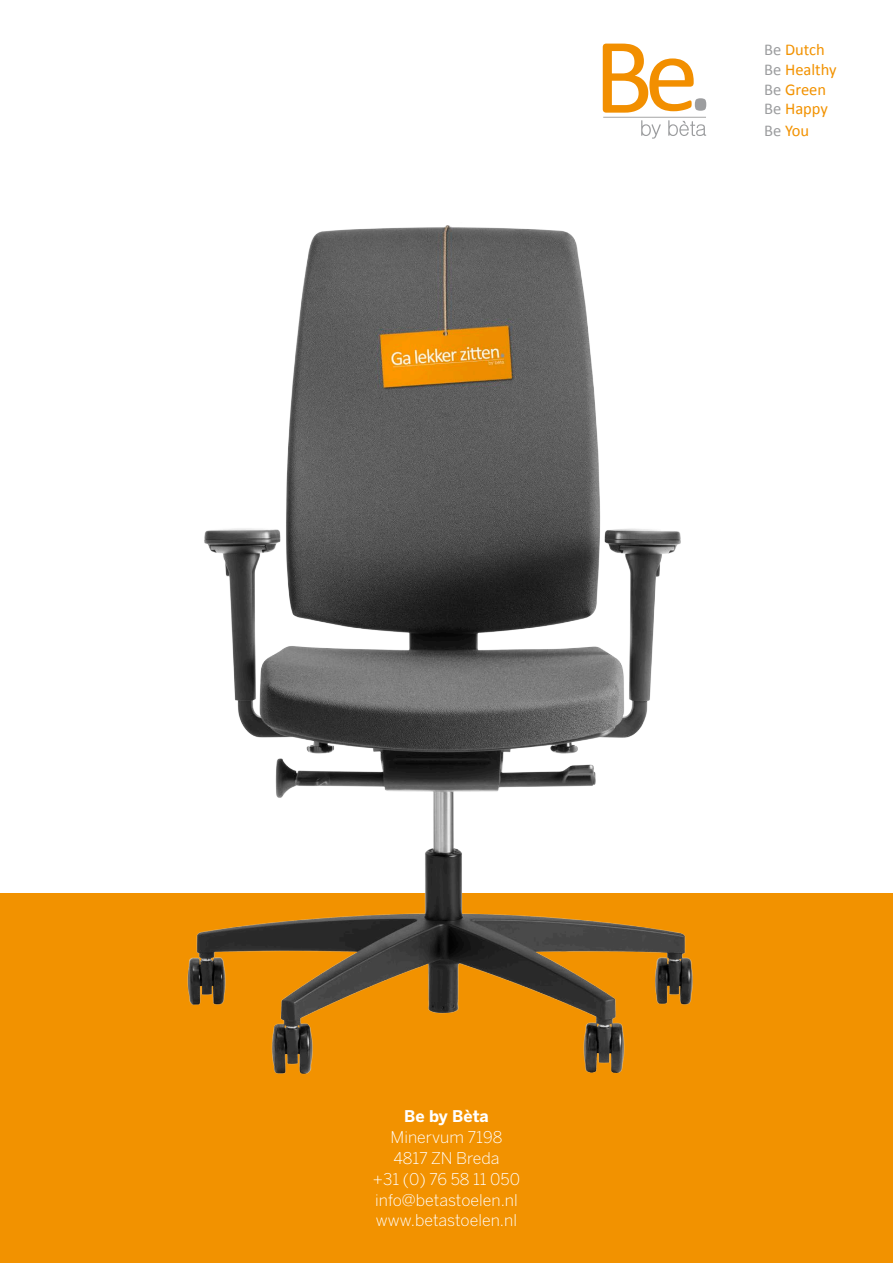
<style>
.page{position:relative;width:893px;height:1263px;background:#fff}
.page>*{position:absolute;margin:0;border:0;box-sizing:border-box;transform-origin:0 0}
.t1{font:16.5px "Calibri";color:#f29200}
.t2{font:300 16.05px "Benton Sans";color:#fff}
.t3{font:700 16.05px "Benton Sans";color:#fff}
.s1{color:#9c9d9f}
</style>
<div class="page">
<div style="left:0;top:893px;width:893px;height:370px;background:#f29200"></div>
<svg style="left:603px;top:44px;width:103px;height:69px"></svg>
<svg style="left:641px;top:120px;width:20px;height:19px"></svg>
<svg style="left:668px;top:120px;width:38px;height:16px"></svg>
<hr style="left:603px;top:117px;width:103px;height:1px;background:#b2b2b2">
<img style="left:187px;top:225px;width:506px;height:849px">
<p class="t1" style="left:764px;top:39px;width:62px"><span class="s1">Be</span> Dutch</p>
<p class="t1" style="left:764px;top:59px;width:74px"><span class="s1">Be</span> Healthy</p>
<p class="t1" style="left:764px;top:79px;width:63px"><span class="s1">Be</span> Green</p>
<p class="t1" style="left:764px;top:98px;width:65px"><span class="s1">Be</span> Happy</p>
<p class="t1" style="left:764px;top:120px;width:47px"><span class="s1">Be</span> You</p>
<p class="t3" style="left:404px;top:1107px;width:86px">Be by Bèta</p>
<p class="t2" style="left:391px;top:1127px;width:113px">Minervum 7198</p>
<p class="t2" style="left:393px;top:1148px;width:108px">4817 ZN Breda</p>
<p class="t2" style="left:373px;top:1169px;width:149px">+31 (0) 76 58 11 050</p>
<p class="t2" style="left:375px;top:1190px;width:144px">info@betastoelen.nl</p>
<p class="t2" style="left:376px;top:1211px;width:143px">www.betastoelen.nl</p>
</div>
